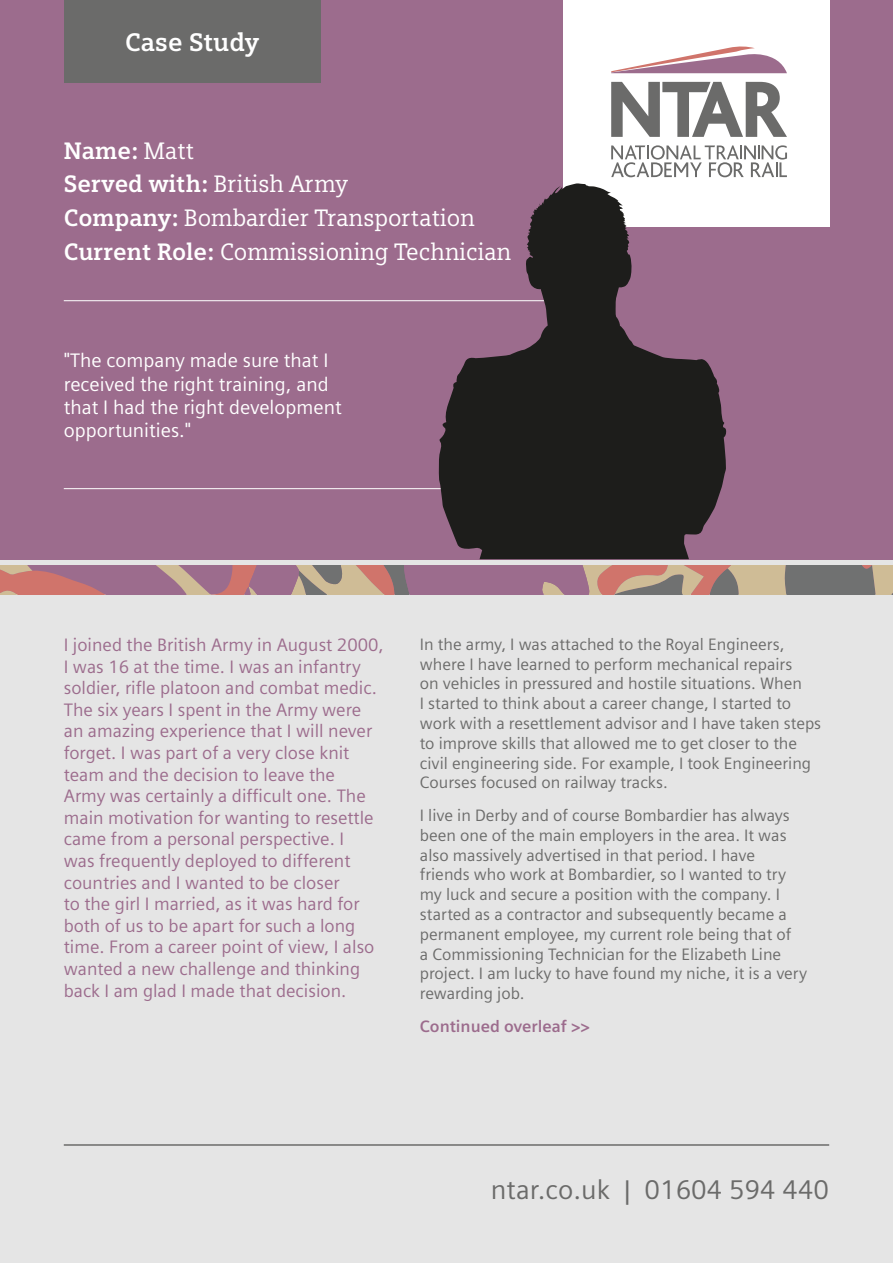
<style>
.page{position:relative;width:893px;height:1263px;background:#fff}
.page>*{position:absolute;margin:0;border:0;box-sizing:border-box;transform-origin:0 0}
.t1{font:27px "Siemens Sans";color:#6b6b6a}
.t2{font:700 25.5px "Siemens Slab";color:#fff}
.t3{font:23.85px/33.8px "Siemens Slab";color:#fff}
.t4{font:19.5px/23.4px "Siemens Sans";color:#fff}
.t5{font:18px/21.6px "Siemens Sans";color:#9c6c8d}
.t6{font:16.5px/19.8px "Siemens Sans";color:#6b6b6a}
.t7{font:700 16.5px "Siemens Sans";color:#9c6c8d}
.s1{font-weight:700}
</style>
<div class="page">
<div style="left:0;top:559px;width:893px;height:704px;background:#e5e5e5"></div>
<div style="left:0;top:0;width:893px;height:559px;background:#9c6c8d"></div>
<div style="left:64px;top:0;width:256px;height:83px;background:#6b6b6a"></div>
<div style="left:563px;top:0;width:266px;height:227px;background:#fff"></div>
<svg style="left:611px;top:47px;width:176px;height:26px"></svg>
<svg style="left:611px;top:145px;width:176px;height:32px"></svg>
<svg style="left:611px;top:82px;width:176px;height:55px"></svg>
<hr style="left:64px;top:300px;width:499px;height:1px;background:#fff">
<hr style="left:64px;top:488px;width:433px;height:1px;background:#fff">
<svg style="left:0;top:566px;width:893px;height:28px;background:#a98183"></svg>
<hr style="left:64px;top:1144px;width:765px;height:2px;background:#6b6b6a">
<svg style="left:438px;top:183px;width:289px;height:376px;fill:#1d1d1b"></svg>
<h2 class="t2" style="left:125px;top:27px;width:135px">Case Study</h2>
<h3 class="t3" style="left:64px;top:133px;width:449px"><span class="s1">Name:</span> Matt<br><span class="s1">Served with:</span> British Army<br><span class="s1">Company:</span> Bombardier Transportation<br><span class="s1">Current Role:</span> Commissioning Technician</h3>
<p class="t4" style="left:64px;top:349px;width:279px">"The company made sure that I received the right training, and that I had the right development opportunities."</p>
<p class="t5" style="left:64px;top:634px;width:321px">I joined the British Army in August 2000, I was 16 at the time. I was an infantry soldier, rifle platoon and combat medic.<br>The six years I spent in the Army were an amazing experience that I will never forget. I was part of a very close knit team and the decision to leave the<br>Army was certainly a difficult one. The main motivation for wanting to resettle came from a personal perspective. I<br>was frequently deployed to different countries and I wanted to be closer<br>to the girl I married, as it was hard for both of us to be apart for such a long time. From a career point of view, I also wanted a new challenge and thinking back I am glad I made that decision.</p>
<p class="t6" style="left:420px;top:634px;width:403px">In the army, I was attached to the Royal Engineers, where I have learned to perform mechanical repairs<br>on vehicles in pressured and hostile situations. When<br>I started to think about a career change, I started to work with a resettlement advisor and I have taken steps to improve skills that allowed me to get closer to the civil engineering side. For example, I took Engineering Courses focused on railway tracks.</p>
<p class="t6" style="left:420px;top:805px;width:389px">I live in Derby and of course Bombardier has always been one of the main employers in the area. It was also massively advertised in that period. I have friends who work at Bombardier, so I wanted to try my luck and secure a position with the company. I started as a contractor and subsequently became a permanent employee, my current role being that of<br>a Commissioning Technician for the Elizabeth Line project. I am lucky to have found my niche, it is a very rewarding job.</p>
<p class="t7" style="left:420px;top:1017px;width:172px">Continued overleaf &gt;&gt;</p>
<h1 class="t1" style="left:491px;top:1175px;width:340px">ntar.co.uk | 01604 594 440</h1>
</div>
